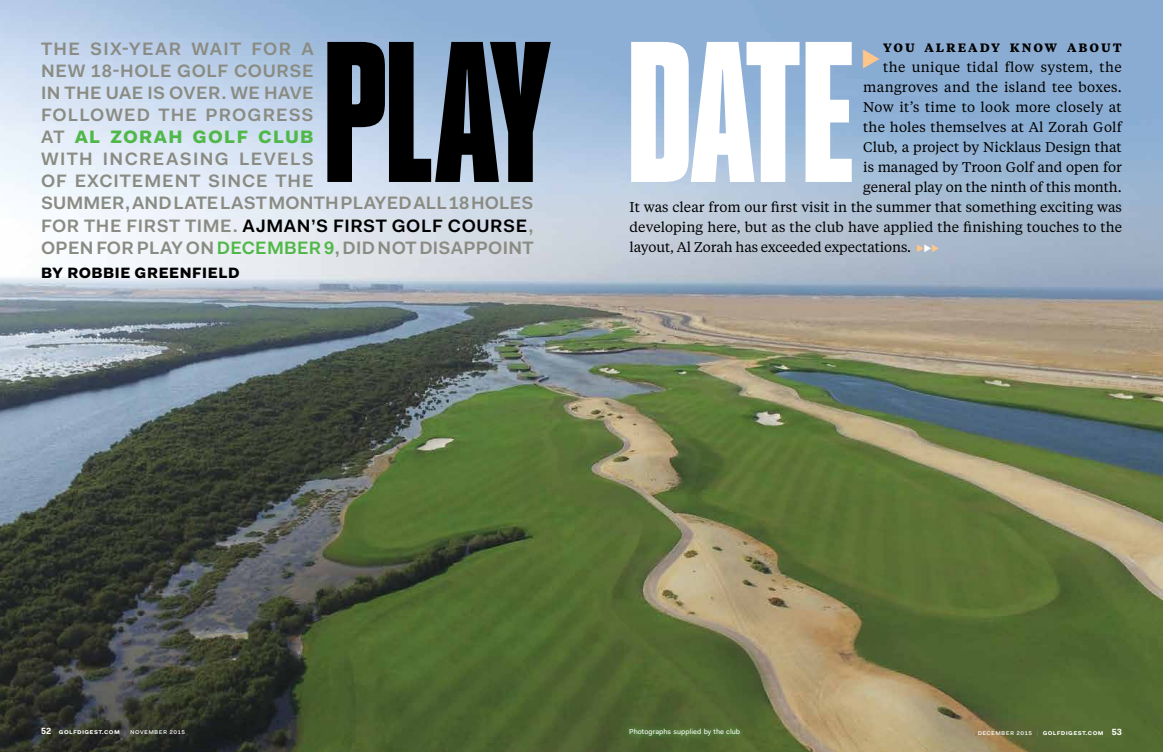
<style>
.page{position:relative;width:1163px;height:752px;background:#fff}
.page>*{position:absolute;margin:0;border:0;box-sizing:border-box;transform-origin:0 0}
.t1{font:900 199.9px "Heroic Condensed";letter-spacing:-.045em;color:#000}
.t2{font:500 36.9px "Fakt Pro";color:#fec689}
.t3{font:600 18px/22px "Fakt Pro";letter-spacing:.035em;color:#8a8b82;text-align:justify}
.t4{font:900 15px "Fakt Pro";letter-spacing:.035em;color:#000}
.t5{font:14px "Tiempos Text";letter-spacing:.005em;color:#000}
.t6{font:14px "Tiempos Text";letter-spacing:.025em;color:#000}
.t7{font:600 14px "Tiempos Text";letter-spacing:.135em;color:#000}
.t8{font:600 7.2px "Fakt Pro";letter-spacing:.05em;color:#fff}
.t9{font:7.2px "Fakt Pro";letter-spacing:.005em;color:#fff}
.s1{color:#fff}
.s2{font-family:"Fakt Pro";font-weight:600;font-size:15px;color:#fec689}
.s3{font-family:"Fakt Pro";font-weight:600;font-size:15px;color:#fff}
.s4{font-weight:900;color:#50b848}
.s5{color:#000}
.s6{color:#50b848}
.s7{font-weight:700;font-size:9px}
.s8{font-weight:300;color:#8a8b82}
.s9{font-weight:400}
</style>
<div class="page">
<img style="left:0;top:0;width:1162px;height:751px">
<svg style="left:624px;top:723px;width:120px;height:17px;background:#4f6a31"></svg>
<h1 class="t1" style="left:319px;top:3px;width:540px">PLAY <span class="s1">DATE</span></h1>
<p class="t3" style="left:41px;top:38px;width:274px">THE SIX-YEAR WAIT FOR A NEW 18-HOLE GOLF COURSE IN THE UAE</p>
<p class="t7" style="left:883px;top:37px;width:240px">YOU ALREADY KNOW ABOUT</p>
<p class="t6" style="left:883px;top:58px;width:240px">the unique tidal flow system, the</p>
<p class="t6" style="left:863px;top:78px;width:260px">mangroves and the island tee boxes.</p>
<p class="t5" style="left:863px;top:98px;width:260px">Now it’s time to look more closely at</p>
<p class="t5" style="left:863px;top:118px;width:260px">the holes themselves at Al Zorah Golf</p>
<p class="t5" style="left:863px;top:138px;width:260px">Club, a project by Nicklaus Design that</p>
<p class="t5" style="left:863px;top:158px;width:260px">is managed by Troon Golf and open for</p>
<p class="t5" style="left:863px;top:178px;width:260px">general play on the ninth of this month.</p>
<p class="t5" style="left:629px;top:198px;width:494px">It was clear from our first visit in the summer that something exciting was</p>
<p class="t5" style="left:629px;top:218px;width:494px">developing here, but as the club have applied the finishing touches to the</p>
<p class="t5" style="left:629px;top:238px;width:311px">layout, Al Zorah has exceeded expectations. <span class="s2">▶</span><span class="s3">▶</span><span class="s2">▶</span></p>
<h2 class="t2" style="left:861px;top:31px;width:20px">▶</h2>
<p class="t3" style="left:41px;top:82px;width:493px;text-align:left;text-indent:106px">IS OVER. WE HAVE<br>FOLLOWED THE PROGRESS<br>AT <span class="s4">AL ZORAH GOLF CLUB<br></span>WITH INCREASING LEVELS<br>OF EXCITEMENT SINCE THE<br>SUMMER, AND LATE LAST MONTH PLAYED ALL 18 HOLES<br>FOR THE FIRST TIME. <span class="s5">AJMAN’S FIRST GOLF COURSE</span>,<br>OPEN FOR PLAY ON <span class="s6">DECEMBER 9</span>, DID NOT DISAPPOINT</p>
<p class="t4" style="left:41px;top:263px;width:200px">BY ROBBIE GREENFIELD</p>
<p class="t8" style="left:41px;top:726px;width:146px"><span class="s7">52</span> GOLFDIGEST.COM <span class="s8">|</span> <span class="s9">november 2015</span></p>
<p class="t9" style="left:629px;top:726px;width:112px">Photographs supplied by the club</p>
<p class="t8" style="left:977px;top:727px;width:146px"><span class="s9">december 2015</span> <span class="s8">|</span> GOLFDIGEST.COM <span class="s7">53</span></p>
</div>
